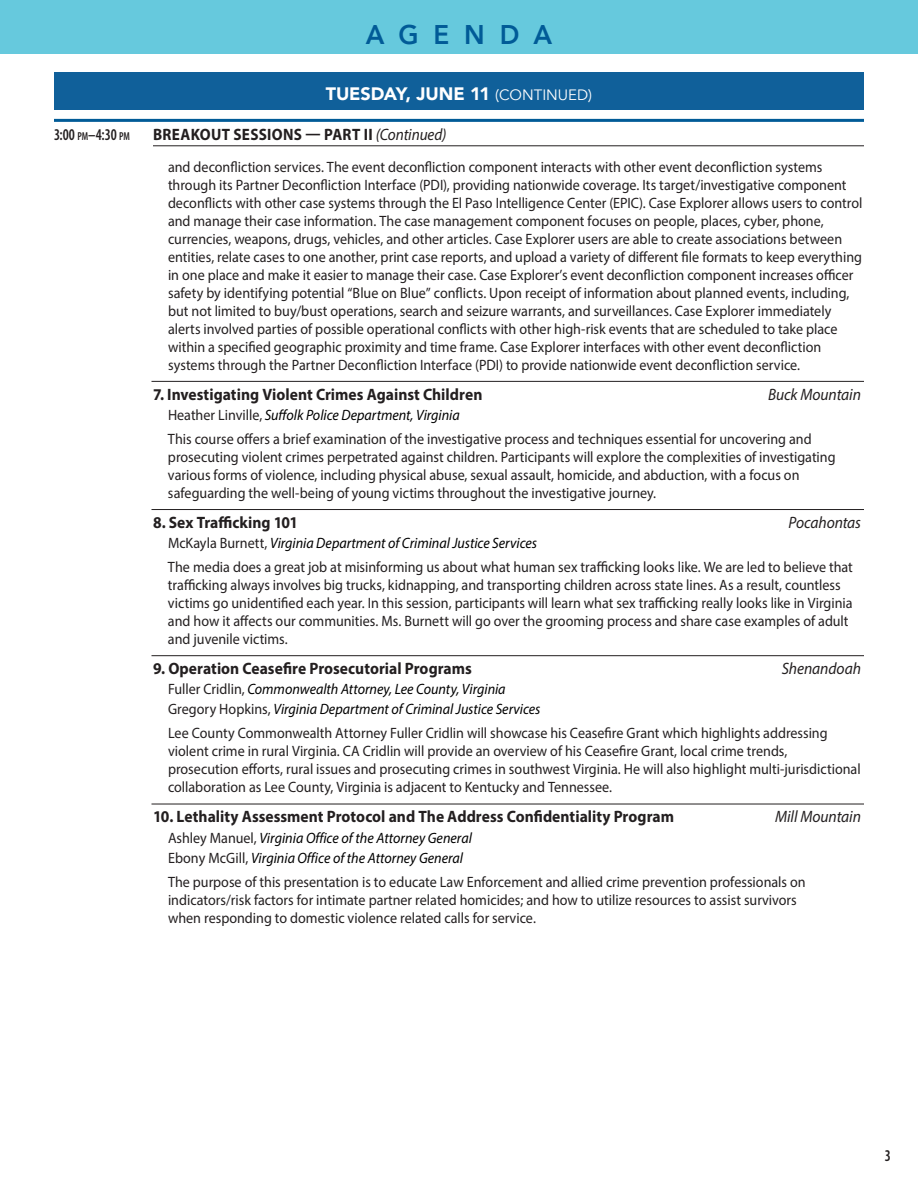
<style>
.page{position:relative;width:918px;height:1188px;background:#fff}
.page>*{position:absolute;margin:0;border:0;box-sizing:border-box;transform-origin:0 0}
.t1{font:800 27px "Avenir";letter-spacing:.575em;color:#015b97;scale:.96 1}
.t2{font:900 18px "Avenir";letter-spacing:-.005em;color:#fff}
.t3{font:700 16.5px "Myriad Pro";color:#231f20;scale:.94 1}
.t4{font:italic 16.5px "Myriad Pro";letter-spacing:-.005em;color:#231f20;scale:.94 1}
.t5{font:700 16.5px "Myriad Pro";letter-spacing:.02em;color:#231f20;scale:.92 1}
.t6{font:600 condensed 16.5px "Myriad Pro";color:#231f20;scale:.9 1}
.t7{font:15px/18px "Myriad Pro";color:#231f20;scale:.94 1}
.t8{font:italic 15px/20.1px "Myriad Pro";color:#000;scale:.94 1}
.s1{font-weight:400;font-size:15px}
.s2{font-size:11.55px}
.s3{font-weight:400;font-style:italic}
.s4{font-style:italic;color:#000}
.s5{font-style:normal;color:#231f20}
</style>
<div class="page">
<div style="left:54px;top:72px;width:810px;height:38px;background:#10609a"></div>
<div style="left:0;top:0;width:918px;height:54px;background:#66c9dd"></div>
<hr style="left:152px;top:381px;width:712px;height:1px;background:#231f20">
<hr style="left:152px;top:509px;width:712px;height:1px;background:#231f20">
<hr style="left:152px;top:655px;width:712px;height:1px;background:#231f20">
<hr style="left:152px;top:804px;width:712px;height:1px;background:#231f20">
<hr style="left:54px;top:119px;width:810px;height:3px;background:#015b97">
<hr style="left:153px;top:145px;width:711px;height:1px;background:#231f20">
<h1 class="t1" style="left:366px;top:13px;width:196px">AGENDA</h1>
<p class="t2" style="left:326px;top:78px;width:268px">TUESDAY, JUNE 11 <span class="s1">(CONTINUED)</span></p>
<p class="t6" style="left:54px;top:125px;width:86px">3:00 <span class="s2">pm</span>–4:30 <span class="s2">pm</span></p>
<p class="t5" style="left:153px;top:124px;width:321px">BREAKOUT SESSIONS — PART II <span class="s3">(Continued)</span></p>
<p class="t7" style="left:168px;top:157px;width:740px">and deconfliction services. The event deconfliction component interacts with other event deconfliction systems through its Partner Deconfliction Interface (PDI), providing nationwide coverage. Its target/investigative component deconflicts with other case systems through the El Paso Intelligence Center (EPIC). Case Explorer allows users to control and manage their case information. The case management component focuses on people, places, cyber, phone, currencies, weapons, drugs, vehicles, and other articles. Case Explorer users are able to create associations between entities, relate cases to one another, print case reports, and upload a variety of different file formats to keep everything in one place and make it easier to manage their case. Case Explorer’s event deconfliction component increases officer safety by identifying potential “Blue on Blue” conflicts. Upon receipt of information about planned events, including, but not limited to buy/bust operations, search and seizure warrants, and surveillances. Case Explorer immediately alerts involved parties of possible operational conflicts with other high-risk events that are scheduled to take place within a specified geographic proximity and time frame. Case Explorer interfaces with other event deconfliction systems through the Partner Deconfliction Interface (PDI) to provide nationwide event deconfliction service.</p>
<p class="t3" style="left:153px;top:383px;width:352px">7. Investigating Violent Crimes Against Children</p>
<p class="t4" style="left:768px;top:384px;width:100px">Buck Mountain</p>
<p class="t7" style="left:168px;top:403px;width:686px;line-height:24px">Heather Linville, <span class="s4">Suffolk Police Department, Virginia<br></span>This course offers a brief examination of the investigative process and techniques essential for uncovering and</p>
<p class="t7" style="left:168px;top:448px;width:712px">prosecuting violent crimes perpetrated against children. Participants will explore the complexities of investigating various forms of violence, including physical abuse, sexual assault, homicide, and abduction, with a focus on safeguarding the well-being of young victims throughout the investigative journey.</p>
<p class="t3" style="left:153px;top:512px;width:156px">8. Sex Trafficking 101</p>
<p class="t4" style="left:789px;top:512px;width:79px">Pocahontas</p>
<p class="t7" style="left:168px;top:531px;width:730px;line-height:24px">McKayla Burnett, <span class="s4">Virginia Department of Criminal Justice Services<br></span>The media does a great job at misinforming us about what human sex trafficking looks like. We are led to believe that</p>
<p class="t7" style="left:168px;top:576px;width:730px">trafficking always involves big trucks, kidnapping, and transporting children across state lines. As a result, countless victims go unidentified each year. In this session, participants will learn what sex trafficking really looks like in Virginia and how it affects our communities. Ms. Burnett will go over the grooming process and share case examples of adult and juvenile victims.</p>
<p class="t3" style="left:153px;top:658px;width:341px">9. Operation Ceasefire Prosecutorial Programs</p>
<p class="t4" style="left:782px;top:658px;width:86px">Shenandoah</p>
<p class="t8" style="left:168px;top:679px;width:398px"><span class="s5">Fuller Cridlin,</span> Commonwealth Attorney, Lee County, Virginia<br><span class="s5">Gregory Hopkins,</span> Virginia Department of Criminal Justice Services</p>
<p class="t7" style="left:168px;top:724px;width:738px">Lee County Commonwealth Attorney Fuller Cridlin will showcase his Ceasefire Grant which highlights addressing violent crime in rural Virginia. CA Cridlin will provide an overview of his Ceasefire Grant, local crime trends, prosecution efforts, rural issues and prosecuting crimes in southwest Virginia. He will also highlight multi-jurisdictional collaboration as Lee County, Virginia is adjacent to Kentucky and Tennessee.</p>
<p class="t3" style="left:153px;top:806px;width:556px">10. Lethality Assessment Protocol and The Address Confidentiality Program</p>
<p class="t4" style="left:775px;top:807px;width:93px">Mill Mountain</p>
<p class="t8" style="left:168px;top:827px;width:325px"><span class="s5">Ashley Manuel,</span> Virginia Office of the Attorney General<br><span class="s5">Ebony McGill,</span> Virginia Office of the Attorney General</p>
<p class="t7" style="left:168px;top:872px;width:680px">The purpose of this presentation is to educate Law Enforcement and allied crime prevention professionals on indicators/risk factors for intimate partner related homicides; and how to utilize resources to assist survivors when responding to domestic violence related calls for service.</p>
<p class="t6" style="left:885px;top:1147px;width:8px">3</p>
</div>
